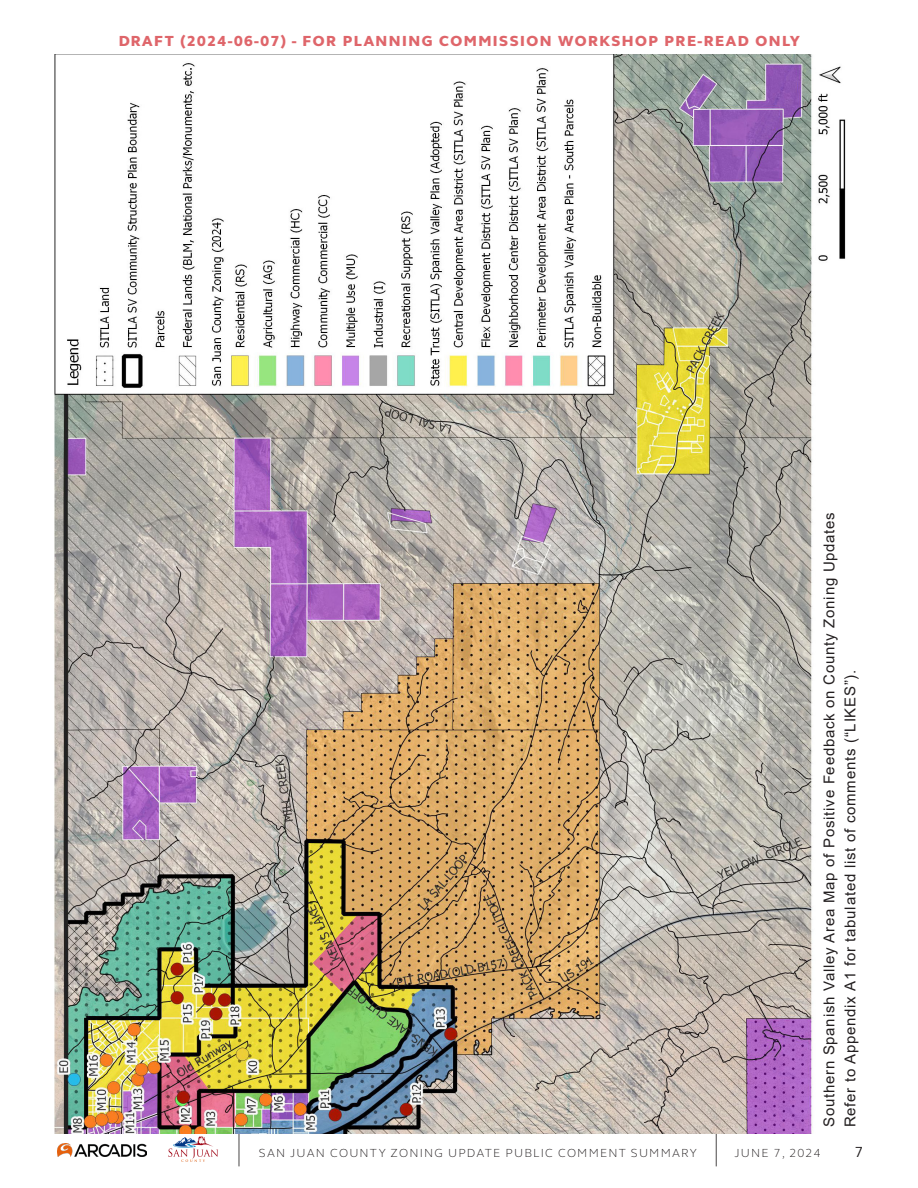
<style>
.page{position:relative;width:918px;height:1188px;background:#fff}
.page>*{position:absolute;margin:0;border:0;box-sizing:border-box;transform-origin:0 0}
.t1{font:15px "Arial";letter-spacing:.05em;color:#231f20}
.t2{font:800 15px "FS Elliot Pro";letter-spacing:.1em;color:#d1232a}
.t3{font:15px "FS Elliot Pro";color:#231f20}
.t4{font:300 12px "FS Elliot Pro";letter-spacing:.1em;color:#231f20}
</style>
<div class="page">
<img style="left:54px;top:54px;width:792px;height:1080px">
<img style="left:57px;top:1143px;width:89px;height:14px">
<hr style="left:239px;top:1134px;width:1px;height:32px;background:#494646">
<hr style="left:716px;top:1134px;width:1px;height:32px;background:#494646">
<img style="left:168px;top:1137px;width:50px;height:25px">
<p class="t2" style="left:118px;top:31px;width:683px">DRAFT (2024-06-07) - FOR PLANNING COMMISSION WORKSHOP PRE-READ ONLY</p>
<p class="t1" style="left:819px;top:1127px;width:617px;rotate:-90deg">Southern Spanish Valley Area Map of Positive Feedback on County Zoning Updates</p>
<p class="t1" style="left:840px;top:1127px;width:459px;rotate:-90deg">Refer to Appendix A1 for tabulated list of comments (“LIKES”).</p>
<p class="t4" style="left:259px;top:1145px;width:439px">SAN JUAN COUNTY ZONING UPDATE PUBLIC COMMENT SUMMARY</p>
<p class="t4" style="left:734px;top:1145px;width:88px">JUNE 7, 2024</p>
<p class="t3" style="left:855px;top:1142px;width:10px">7</p>
</div>
